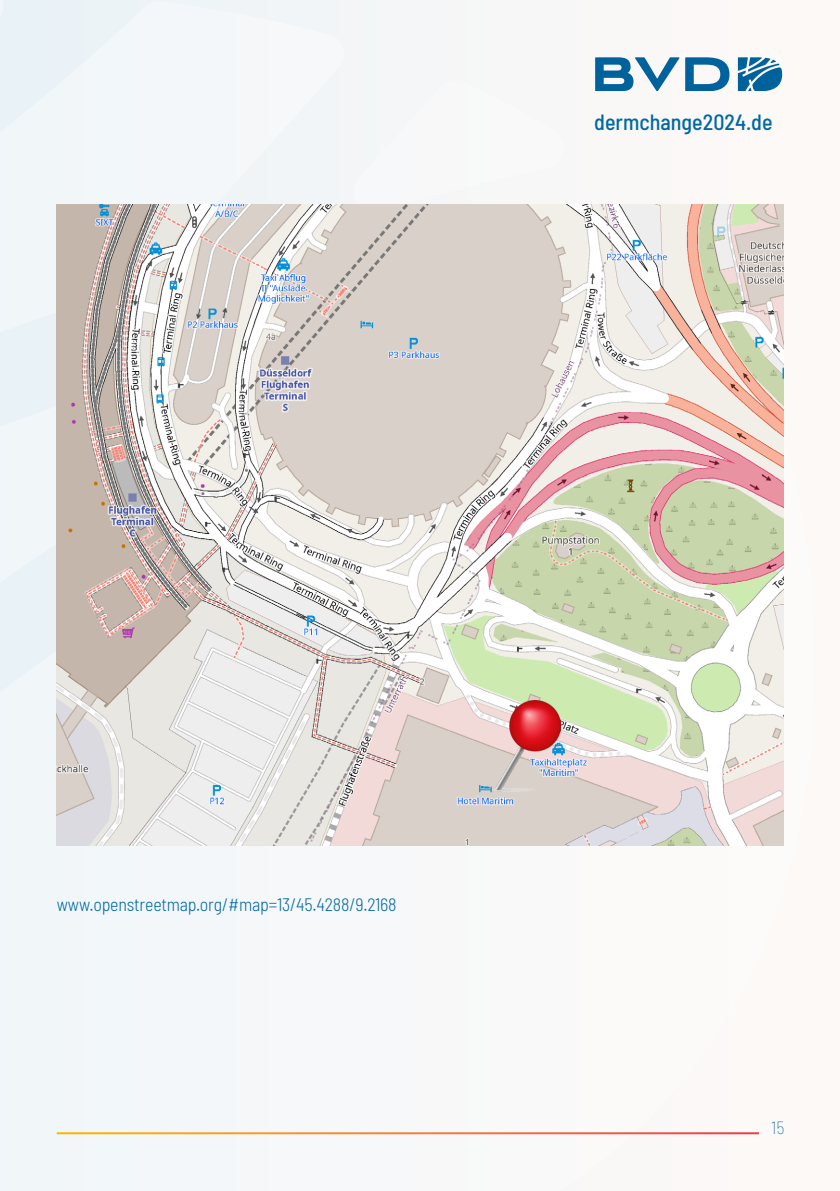
<style>
.page{position:relative;width:840px;height:1191px;background:#fff}
.page>*{position:absolute;margin:0;border:0;box-sizing:border-box;transform-origin:0 0}
.t1{font:500 semi-condensed 22px "Barlow";color:#0068a3}
.t2{font:300 semi-condensed 18px "Barlow";letter-spacing:-.01em;color:#0068a3}
.t3{font:100 semi-condensed 18px "Barlow";color:#0068a3}
</style>
<div class="page">
<img style="left:349px;top:0;width:435px;height:378px">
<div style="left:10px;top:0;width:339px;height:232px;background:#f2f7f9"></div>
<svg style="left:345px;top:78px;width:224px;height:126px"></svg>
<div style="left:0;top:0;width:10px;height:232px;background:#e8f2f7"></div>
<div style="left:0;top:232px;width:708px;height:959px;background:#f6f8f9"></div>
<hr style="left:57px;top:1132px;width:701px;height:2px;background:#fff">
<svg style="left:594px;top:57px;width:135px;height:34px"></svg>
<svg style="left:737px;top:57px;width:44px;height:34px"></svg>
<img style="left:57px;top:204px;width:725px;height:641px">
<img style="left:492px;top:700px;width:68px;height:91px">
<p class="t1" style="left:594px;top:106px;width:180px">dermchange2024.de</p>
<p class="t2" style="left:57px;top:892px;width:341px">www.openstreetmap.org/#map=13/45.4288/9.2168</p>
<p class="t3" style="left:770px;top:1115px;width:15px">15</p>
</div>
